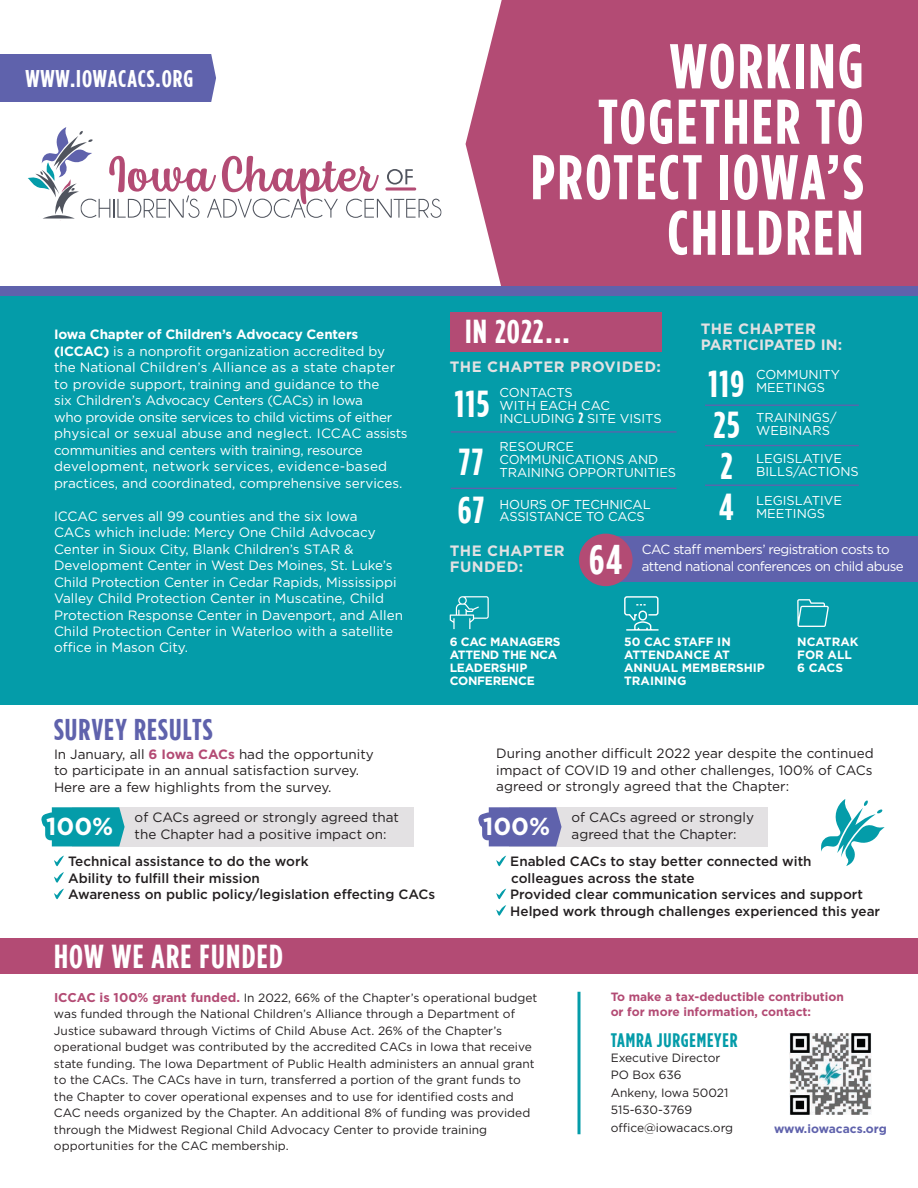
<style>
.page{position:relative;width:918px;height:1188px;background:#fff}
.page>*{position:absolute;margin:0;border:0;box-sizing:border-box;transform-origin:0 0}
.t1{font:700 63px/55.5px "Gotham Condensed";letter-spacing:.04em;color:#fff;text-align:right}
.t2{font:700 41.4px "Gotham Condensed";color:#fff}
.t3{font:700 37.5px/41px "Gotham Condensed";letter-spacing:.04em;color:#fff}
.t4{font:700 33.15px "Gotham Condensed";letter-spacing:.04em;color:#fff}
.t5{font:700 30px "Gotham Condensed";letter-spacing:.04em;color:#5f62ac}
.t6{font:700 24.15px "Gotham Condensed";letter-spacing:.03em;color:#fff}
.t7{font:700 19.5px "Gotham Condensed";letter-spacing:.04em;color:#049ca9}
.t8{font:700 15px/16.5px "Gotham";letter-spacing:.03em;color:#e3e1e3}
.t9{font:700 15px/16.5px "Gotham";letter-spacing:.01em;color:#e3e1e3}
.t10{font:13.5px/16.5px "Gotham";color:#fff}
.t11{font:13.5px/16.5px "Gotham";color:#231f20}
.t12{font:500 13.5px/16.5px "Gotham";color:#231f20}
.t13{font:13.35px/16.4px "Gotham";letter-spacing:-.04em;color:#fff}
.t14{font:12.9px/12.9px "Gotham";color:#fff}
.t15{font:12px/16.5px "Gotham";color:#231f20}
.t16{font:700 12px/12.9px "Gotham";color:#fff}
.t17{font:700 12px/14.4px "Gotham";color:#b34b74}
.t18{font:700 12px/12.9px "Gotham";letter-spacing:-.02em;color:#fff}
.t19{font:700 12px "Gotham";color:#5f62ac}
.s1{font-weight:700}
.s2{font-weight:700;color:#b34b74}
.s3{font-family:"Gotham Condensed";font-weight:700;font-size:15px}
.s4{font-weight:700;font-size:12.75px;color:#b34b74}
</style>
<div class="page">
<div style="left:0;top:295px;width:918px;height:409px;background:#049ca9"></div>
<div style="left:450px;top:312px;width:211px;height:39px;background:#b34b74"></div>
<div style="left:466px;top:0;width:452px;height:287px;background:#b34b74"></div>
<svg style="left:821px;top:799px;width:64px;height:67px"></svg>
<div style="left:0;top:938px;width:918px;height:36px;background:#b34b74"></div>
<hr style="left:578px;top:992px;width:2px;height:142px;background:#049ca9">
<hr style="left:705px;top:405px;width:154px;height:1px;background:#5f62ac">
<hr style="left:705px;top:445px;width:154px;height:1px;background:#5f62ac">
<hr style="left:705px;top:485px;width:154px;height:1px;background:#5f62ac">
<hr style="left:451px;top:431px;width:226px;height:2px;background:#5f62ac">
<hr style="left:451px;top:488px;width:226px;height:1px;background:#5f62ac">
<svg style="left:797px;top:599px;width:32px;height:28px"></svg>
<svg style="left:496px;top:856px;width:10px;height:11px"></svg>
<svg style="left:496px;top:889px;width:10px;height:27px"></svg>
<svg style="left:28px;top:127px;width:414px;height:92px"></svg>
<div style="left:0;top:54px;width:216px;height:48px;background:#5f62ac"></div>
<svg style="left:54px;top:856px;width:10px;height:44px"></svg>
<div style="left:72px;top:807px;width:342px;height:39px;background:#e3e1e3"></div>
<svg style="left:52px;top:807px;width:73px;height:39px;background:#0f9fab"></svg>
<div style="left:509px;top:807px;width:259px;height:39px;background:#e3e1e3"></div>
<svg style="left:489px;top:807px;width:73px;height:39px;background:#6568ae"></svg>
<div style="left:0;top:287px;width:918px;height:9px;background:#5f62ac"></div>
<div style="left:614px;top:536px;width:304px;height:46px;background:#5f62ac"></div>
<div style="left:579px;top:534px;width:54px;height:52px;background:#b34b74;border-radius:50%"></div>
<svg style="left:450px;top:596px;width:39px;height:33px"></svg>
<img style="left:790px;top:1033px;width:81px;height:82px">
<svg style="left:624px;top:596px;width:35px;height:35px"></svg>
<h3 class="t6" style="left:25px;top:64px;width:169px">WWW.IOWACACS.ORG</h3>
<p class="t10" style="left:54px;top:326px;width:355px"><span class="s1">Iowa Chapter of Children’s Advocacy Centers (ICCAC)</span> is a nonprofit organization accredited by the National Children’s Alliance as a state chapter to provide support, training and guidance to the<br>six Children’s Advocacy Centers (CACs) in Iowa<br>who provide onsite services to child victims of either physical or sexual abuse and neglect. ICCAC assists communities and centers with training, resource development, network services, evidence-based practices, and coordinated, comprehensive services.</p>
<p class="t10" style="left:54px;top:507px;width:350px">ICCAC serves all 99 counties and the six Iowa<br>CACs which include: Mercy One Child Advocacy Center in Sioux City, Blank Children’s STAR &amp; Development Center in West Des Moines, St. Luke’s Child Protection Center in Cedar Rapids, Mississippi Valley Child Protection Center in Muscatine, Child Protection Response Center in Davenport, and Allen Child Protection Center in Waterloo with a satellite office in Mason City.</p>
<h3 class="t5" style="left:54px;top:712px;width:160px">SURVEY RESULTS</h3>
<p class="t11" style="left:54px;top:745px;width:321px">In January, all <span class="s2">6 Iowa CACs</span> had the opportunity to participate in an annual satisfaction survey.<br>Here are a few highlights from the survey.</p>
<h1 class="t1" style="left:531px;top:37px;width:334px">WORKING<br>TOGETHER TO<br>PROTECT IOWA’S<br>CHILDREN</h1>
<h3 class="t4" style="left:465px;top:313px;width:106px">IN 2022...</h3>
<p class="t9" style="left:701px;top:320px;width:143px">THE CHAPTER<br>PARTICIPATED IN:</p>
<p class="t8" style="left:450px;top:358px;width:213px">THE CHAPTER PROVIDED:</p>
<h3 class="t3" style="left:709px;top:362px;width:37px">119<br>25<br>2<br>4</h3>
<p class="t14" style="left:756px;top:368px;width:85px">COMMUNITY<br>MEETINGS</p>
<p class="t14" style="left:500px;top:385px;width:164px">CONTACTS<br>WITH EACH CAC<br>INCLUDING <span class="s3">2</span> SITE VISITS</p>
<p class="t14" style="left:500px;top:440px;width:178px">RESOURCE<br>COMMUNICATIONS AND<br>TRAINING OPPORTUNITIES</p>
<p class="t14" style="left:500px;top:497px;width:153px">HOURS OF TECHNICAL<br>ASSISTANCE TO CACS</p>
<h2 class="t2" style="left:589px;top:537px;width:34px">64</h2>
<p class="t13" style="left:642px;top:541px;width:263px">CAC staff members’ registration costs to attend national conferences on child abuse</p>
<h3 class="t3" style="left:455px;top:374px;width:36px;line-height:57.9px">115<br>77</h3>
<h3 class="t3" style="left:458px;top:489px;width:28px">67</h3>
<p class="t14" style="left:756px;top:411px;width:82px">TRAININGS/<br>WEBINARS</p>
<p class="t14" style="left:756px;top:452px;width:104px">LEGISLATIVE<br>BILLS/ACTIONS</p>
<p class="t14" style="left:756px;top:494px;width:88px">LEGISLATIVE<br>MEETINGS</p>
<p class="t8" style="left:450px;top:542px;width:117px">THE CHAPTER<br>FUNDED:</p>
<p class="t18" style="left:450px;top:635px;width:112px">6 CAC MANAGERS<br>ATTEND THE NCA<br>LEADERSHIP<br>CONFERENCE</p>
<p class="t16" style="left:624px;top:635px;width:142px">50 CAC STAFF IN<br>ATTENDANCE AT<br>ANNUAL MEMBERSHIP<br>TRAINING</p>
<p class="t16" style="left:797px;top:635px;width:63px">NCATRAK<br>FOR ALL<br>6 CACS</p>
<p class="t11" style="left:496px;top:745px;width:379px;text-align:justify">During another difficult 2022 year despite the continued impact of COVID 19 and other challenges, 100% of CACs agreed or strongly agreed that the Chapter:</p>
<p class="t11" style="left:46px;top:809px;width:355px;text-indent:89px">of CACs agreed or strongly agreed that<br><sup>100%</sup> the Chapter had a positive impact on:</p>
<p class="t11" style="left:483px;top:809px;width:273px;text-indent:89px">of CACs agreed or strongly<br><sup>100%</sup> agreed that the Chapter:</p>
<p class="t12" style="left:68px;top:853px;width:369px">Technical assistance to do the work<br>Ability to fulfill their mission<br>Awareness on public policy/legislation effecting CACs</p>
<p class="t12" style="left:510px;top:853px;width:371px">Enabled CACs to stay better connected with colleagues across the state<br>Provided clear communication services and support Helped work through challenges experienced this year</p>
<h3 class="t4" style="left:54px;top:937px;width:231px">HOW WE ARE FUNDED</h3>
<p class="t15" style="left:54px;top:989px;width:485px"><span class="s4">ICCAC is 100% grant funded.</span> In 2022, 66% of the Chapter’s operational budget was funded through the National Children’s Alliance through a Department of Justice subaward through Victims of Child Abuse Act. 26% of the Chapter’s operational budget was contributed by the accredited CACs in Iowa that receive state funding. The Iowa Department of Public Health administers an annual grant to the CACs. The CACs have in turn, transferred a portion of the grant funds to the Chapter to cover operational expenses and to use for identified costs and CAC needs organized by the Chapter. An additional 8% of funding was provided through the Midwest Regional Child Advocacy Center to provide training opportunities for the CAC membership.</p>
<p class="t17" style="left:611px;top:990px;width:235px">To make a tax-deductible contribution or for more information, contact:</p>
<h3 class="t7" style="left:611px;top:1029px;width:128px">TAMRA JURGEMEYER</h3>
<p class="t15" style="left:611px;top:1049px;width:124px;line-height:17.4px">Executive Director<br>PO Box 636<br>Ankeny, Iowa 50021<br>515-630-3769 office@iowacacs.org</p>
<p class="t19" style="left:774px;top:1121px;width:114px">www.iowacacs.org</p>
</div>
